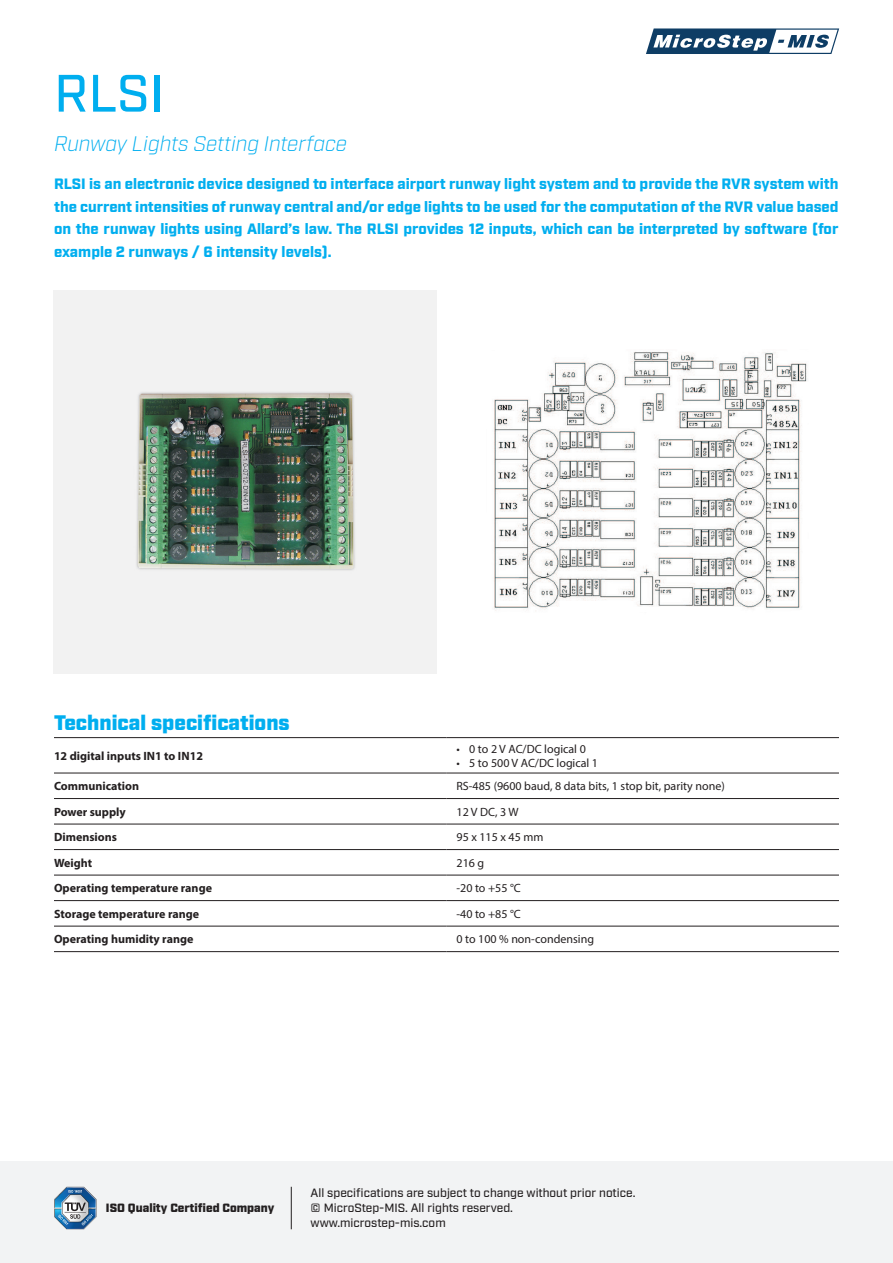
<style>
.page{position:relative;width:893px;height:1263px;background:#fff}
.page>*{position:absolute;margin:0;border:0;box-sizing:border-box;transform-origin:0 0}
.t1{font:500 52.5px "Industry";color:#00aeef}
.t2{font:italic 300 21px "Industry";color:#00aeef}
.t3{font:900 21px "Industry";color:#00aeef}
.t4{font:900 15px/22.5px "Industry";letter-spacing:-.005em;color:#00aeef;text-align:justify}
.t5{font:12px "Myriad Pro";color:#231f20}
.t6{font:700 12px "Myriad Pro";color:#231f20}
.t7{font:500 12px/15px "Industry";color:#231f20}
.t8{font:900 12px "Industry";color:#231f20}
</style>
<div class="page">
<div style="left:0;top:1161px;width:893px;height:102px;background:#f2f3f4"></div>
<hr style="left:291px;top:1187px;width:1px;height:42px;background:#231f20">
<svg style="left:54px;top:1187px;width:42px;height:42px"></svg>
<svg style="left:646px;top:28px;width:193px;height:26px"></svg>
<hr style="left:54px;top:798px;width:392px;height:1px;background:#231f20">
<hr style="left:446px;top:798px;width:393px;height:1px;background:#231f20">
<hr style="left:54px;top:824px;width:392px;height:1px;background:#231f20">
<hr style="left:446px;top:824px;width:393px;height:1px;background:#231f20">
<hr style="left:54px;top:849px;width:392px;height:1px;background:#231f20">
<hr style="left:446px;top:849px;width:393px;height:1px;background:#231f20">
<hr style="left:54px;top:875px;width:392px;height:1px;background:#231f20">
<hr style="left:446px;top:875px;width:393px;height:1px;background:#231f20">
<hr style="left:54px;top:900px;width:392px;height:1px;background:#231f20">
<hr style="left:446px;top:900px;width:393px;height:1px;background:#231f20">
<hr style="left:54px;top:926px;width:392px;height:1px;background:#231f20">
<hr style="left:446px;top:926px;width:393px;height:1px;background:#231f20">
<hr style="left:54px;top:951px;width:392px;height:1px;background:#231f20">
<hr style="left:446px;top:951px;width:393px;height:1px;background:#231f20">
<hr style="left:54px;top:737px;width:392px;height:1px;background:#231f20">
<hr style="left:446px;top:737px;width:393px;height:1px;background:#231f20">
<hr style="left:54px;top:773px;width:392px;height:1px;background:#231f20">
<hr style="left:446px;top:773px;width:393px;height:1px;background:#231f20">
<img style="left:54px;top:291px;width:382px;height:382px">
<img style="left:494px;top:352px;width:313px;height:259px">
<p class="t1" style="left:54px;top:62px;width:112px">RLSI</p>
<p class="t2" style="left:54px;top:131px;width:294px">Runway Lights Setting Interface</p>
<p class="t4" style="left:54px;top:173px;width:786px">RLSI is an electronic device designed to interface airport runway light system and to provide the RVR system with the current intensities of runway central and/or edge lights to be used for the computation of the RVR value based on the runway lights using Allard’s law. The RLSI provides 12 inputs, which can be interpreted by software (for example 2 runways / 6 intensity levels).</p>
<p class="t3" style="left:54px;top:710px;width:237px">Technical specifications</p>
<p class="t6" style="left:54px;top:748px;width:150px">12 digital inputs IN1 to IN12</p>
<p class="t5" style="left:456px;top:741px;width:131px">• 0 to 2 V AC/DC logical 0</p>
<p class="t5" style="left:456px;top:756px;width:143px">• 5 to 500 V AC/DC logical 1</p>
<p class="t6" style="left:54px;top:778px;width:87px">Communication</p>
<p class="t5" style="left:456px;top:779px;width:270px">RS-485 (9600 baud, 8 data bits, 1 stop bit, parity none)</p>
<p class="t6" style="left:54px;top:804px;width:73px">Power supply</p>
<p class="t5" style="left:456px;top:804px;width:64px">12 V DC, 3 W</p>
<p class="t6" style="left:54px;top:829px;width:65px">Dimensions</p>
<p class="t5" style="left:456px;top:830px;width:88px">95 x 115 x 45 mm</p>
<p class="t6" style="left:54px;top:855px;width:40px">Weight</p>
<p class="t5" style="left:456px;top:855px;width:29px">216 g</p>
<p class="t6" style="left:54px;top:880px;width:160px">Operating temperature range</p>
<p class="t5" style="left:456px;top:881px;width:66px">-20 to +55 °C</p>
<p class="t6" style="left:54px;top:906px;width:147px">Storage temperature range</p>
<p class="t5" style="left:456px;top:906px;width:66px">-40 to +85 °C</p>
<p class="t6" style="left:54px;top:931px;width:141px">Operating humidity range</p>
<p class="t5" style="left:456px;top:932px;width:139px">0 to 100 % non-condensing</p>
<p class="t8" style="left:106px;top:1201px;width:170px">ISO Quality Certified Company</p>
<p class="t7" style="left:311px;top:1186px;width:326px">All specifications are subject to change without prior notice. © MicroStep-MIS. All rights reserved. www.microstep-mis.com</p>
</div>
